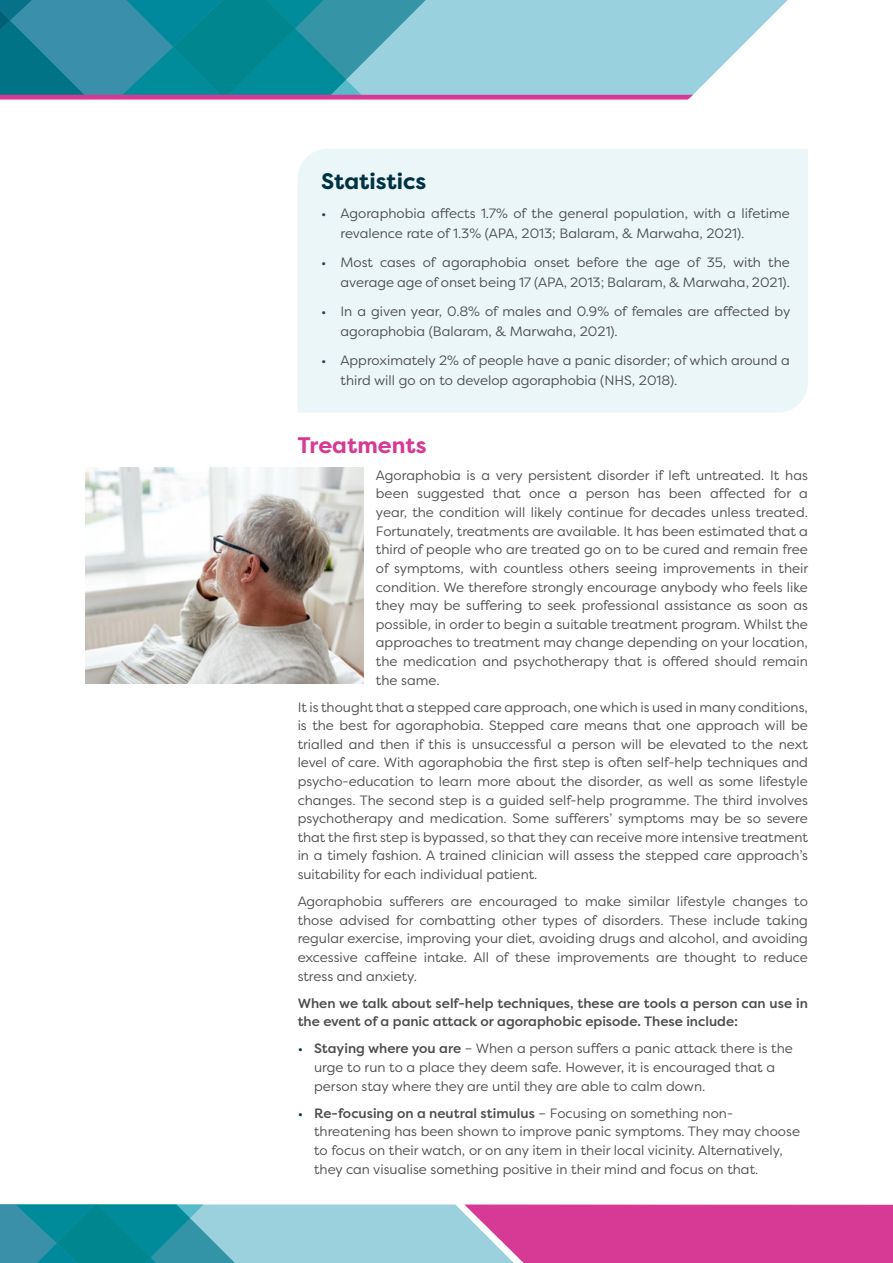
<style>
.page{position:relative;width:893px;height:1263px;background:#fff}
.page>*{position:absolute;margin:0;border:0;box-sizing:border-box;transform-origin:0 0}
.t1{font:700 22.5px "Filson Pro";color:#003145}
.t2{font:700 22.5px "Filson Pro";color:#d63a95}
.t3{font:13.5px/18.6px "Filson Pro";color:#4d4d4f}
.t4{font:500 13.5px/18.6px "Filson Pro";color:#4d4d4f}
.s1{color:#234356}
.s2{color:#003145}
.s3{font-weight:500}
</style>
<div class="page">
<div style="left:298px;top:149px;width:510px;height:263px;background:#eaf6f8"></div>
<img style="left:85px;top:468px;width:278px;height:215px">
<svg style="left:0;top:1204px;width:893px;height:59px"></svg>
<svg style="left:693px;top:0;width:95px;height:95px"></svg>
<svg style="left:0;top:0;width:693px;height:100px"></svg>
<h1 class="t1" style="left:321px;top:167px;width:107px">Statistics</h1>
<p class="t3" style="left:341px;top:203px;width:451px;line-height:20.2px;text-indent:-19px"><span class="s1">•</span> Agoraphobia affects 1.7% of the general population, with a lifetime revalence rate of 1.3% (APA, 2013; Balaram, &amp; Marwaha, 2021).</p>
<p class="t3" style="left:321px;top:252px;width:470px;line-height:20.2px;text-align:right"><span class="s1">•</span> Most cases of agoraphobia onset before the age of 35, with the average age of onset being 17 (APA, 2013; Balaram, &amp; Marwaha, 2021).</p>
<p class="t3" style="left:341px;top:300px;width:451px;line-height:20.2px;text-indent:-19px"><span class="s1">•</span> In a given year, 0.8% of males and 0.9% of females are affected by agoraphobia (Balaram, &amp; Marwaha, 2021).</p>
<p class="t3" style="left:341px;top:349px;width:451px;line-height:20.2px;text-indent:-19px"><span class="s1">•</span> Approximately 2% of people have a panic disorder; of which around a third will go on to develop agoraphobia (NHS, 2018).</p>
<h1 class="t2" style="left:298px;top:431px;width:130px">Treatments</h1>
<p class="t3" style="left:376px;top:465px;width:434px;text-align:justify">Agoraphobia is a very persistent disorder if left untreated. It has been suggested that once a person has been affected for a year, the condition will likely continue for decades unless treated.<br>Fortunately, treatments are available. It has been estimated that a third of people who are treated go on to be cured and remain free of symptoms, with countless others seeing improvements in their condition. We therefore strongly encourage anybody who feels like they may be suffering to seek professional assistance as soon as possible, in order to begin a suitable treatment program. Whilst the approaches to treatment may change depending on your location, the medication and psychotherapy that is offered should remain the same.</p>
<p class="t3" style="left:298px;top:697px;width:512px;text-align:justify">It is thought that a stepped care approach, one which is used in many conditions, is the best for agoraphobia. Stepped care means that one approach will be trialled and then if this is unsuccessful a person will be elevated to the next level of care. With agoraphobia the first step is often self-help techniques and psycho-education to learn more about the disorder, as well as some lifestyle changes. The second step is a guided self-help programme. The third involves psychotherapy and medication. Some sufferers’ symptoms may be so severe that the first step is bypassed, so that they can receive more intensive treatment in a timely fashion. A trained clinician will assess the stepped care approach’s suitability for each individual patient.</p>
<p class="t3" style="left:298px;top:892px;width:512px;text-align:justify">Agoraphobia sufferers are encouraged to make similar lifestyle changes to those advised for combatting other types of disorders. These include taking regular exercise, improving your diet, avoiding drugs and alcohol, and avoiding excessive caffeine intake. All of these improvements are thought to reduce stress and anxiety.</p>
<p class="t4" style="left:298px;top:993px;width:512px">When we talk about self-help techniques, these are tools a person can use in the event of a panic attack or agoraphobic episode. These include:</p>
<p class="t3" style="left:314px;top:1039px;width:480px;text-indent:-16px"><span class="s2">•</span> <span class="s3">Staying where you are</span> – When a person suffers a panic attack there is the urge to run to a place they deem safe. However, it is encouraged that a person stay where they are until they are able to calm down.</p>
<p class="t3" style="left:314px;top:1103px;width:487px;text-indent:-16px"><span class="s2">•</span> <span class="s3">Re-focusing on a neutral stimulus</span> – Focusing on something non&shy;threatening has been shown to improve panic symptoms. They may choose to focus on their watch, or on any item in their local vicinity. Alternatively, they can visualise something positive in their mind and focus on that.</p>
</div>
